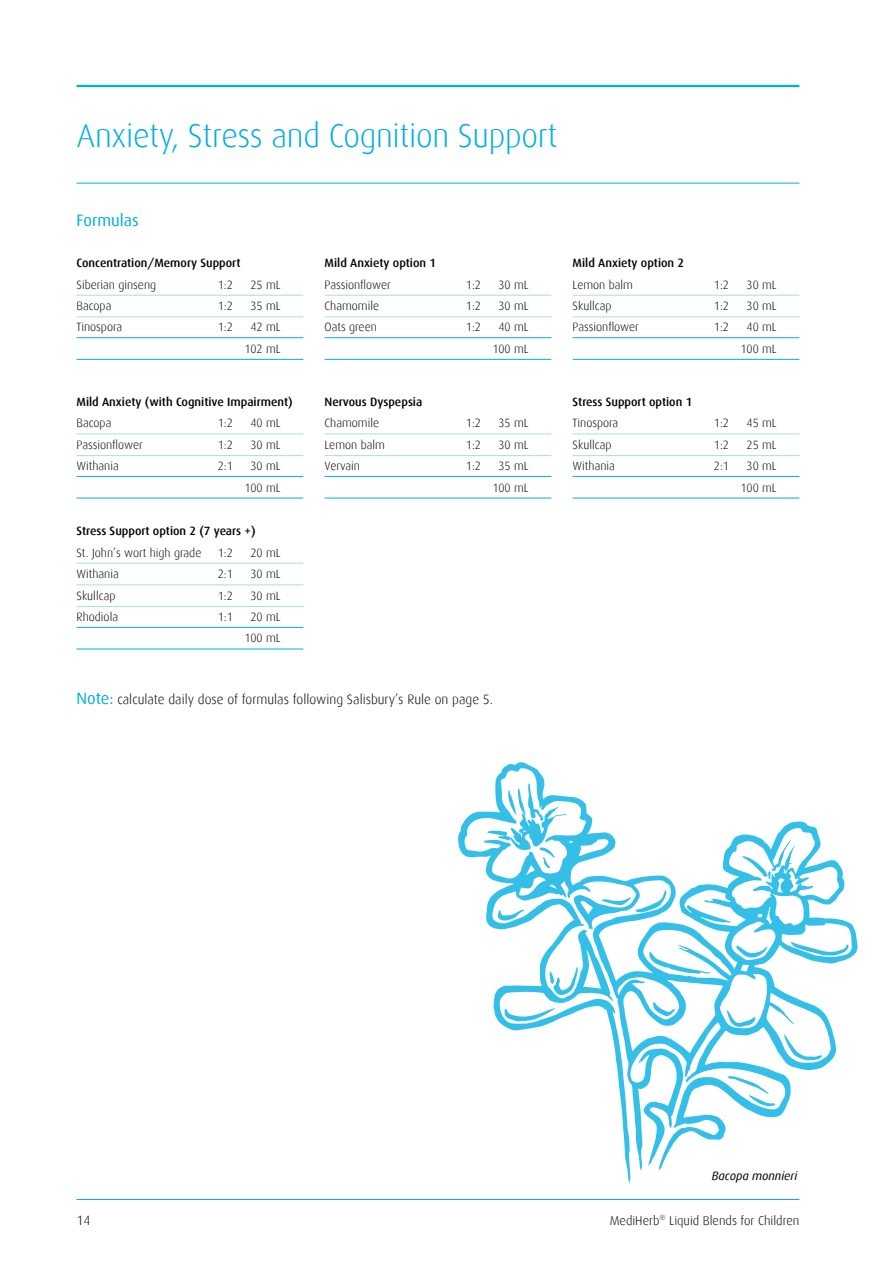
<style>
.page{position:relative;width:893px;height:1263px;background:#fff}
.page>*{position:absolute;margin:0;border:0;box-sizing:border-box;transform-origin:0 0}
.t1{font:300 33px "Dax";letter-spacing:-.01em;color:#00afe2}
.t2{font:16.5px "Dax";color:#00afe2}
.t3{font:300 13.5px "Dax";color:#000}
.t4{font:300 12.75px "Dax";color:#000}
.t5{font:300 12px/21.8px "Dax";color:#000;text-align:center}
.t6{font:500 12px "Dax";color:#000}
.t7{font:italic 12px "Dax";color:#000}
.s1{font-weight:400;font-size:16.5px;color:#00afe2}
</style>
<div class="page">
<hr style="left:77px;top:85px;width:722px;height:2px;background:#00afe2">
<hr style="left:77px;top:183px;width:722px;height:1px;background:#00afe2">
<hr style="left:77px;top:295px;width:226px;height:1px;background:#aed8f1">
<hr style="left:77px;top:317px;width:226px;height:1px;background:#aed8f1">
<hr style="left:77px;top:337px;width:226px;height:1px;background:#00afe2">
<hr style="left:77px;top:359px;width:226px;height:1px;background:#00afe2">
<hr style="left:325px;top:295px;width:226px;height:1px;background:#aed8f1">
<hr style="left:325px;top:317px;width:226px;height:1px;background:#aed8f1">
<hr style="left:325px;top:337px;width:226px;height:1px;background:#00afe2">
<hr style="left:325px;top:359px;width:226px;height:1px;background:#00afe2">
<hr style="left:573px;top:295px;width:226px;height:1px;background:#aed8f1">
<hr style="left:573px;top:317px;width:226px;height:1px;background:#aed8f1">
<hr style="left:573px;top:337px;width:226px;height:1px;background:#00afe2">
<hr style="left:573px;top:359px;width:226px;height:1px;background:#00afe2">
<hr style="left:77px;top:434px;width:226px;height:1px;background:#aed8f1">
<hr style="left:77px;top:455px;width:226px;height:1px;background:#aed8f1">
<hr style="left:77px;top:476px;width:226px;height:1px;background:#00afe2">
<hr style="left:77px;top:498px;width:226px;height:1px;background:#00afe2">
<hr style="left:325px;top:434px;width:226px;height:1px;background:#aed8f1">
<hr style="left:325px;top:455px;width:226px;height:1px;background:#aed8f1">
<hr style="left:325px;top:476px;width:226px;height:1px;background:#00afe2">
<hr style="left:325px;top:498px;width:226px;height:1px;background:#00afe2">
<hr style="left:573px;top:434px;width:226px;height:1px;background:#aed8f1">
<hr style="left:573px;top:455px;width:226px;height:1px;background:#aed8f1">
<hr style="left:573px;top:476px;width:226px;height:1px;background:#00afe2">
<hr style="left:573px;top:498px;width:226px;height:1px;background:#00afe2">
<hr style="left:77px;top:563px;width:226px;height:1px;background:#aed8f1">
<hr style="left:77px;top:585px;width:226px;height:1px;background:#aed8f1">
<hr style="left:77px;top:606px;width:226px;height:1px;background:#aed8f1">
<hr style="left:77px;top:627px;width:226px;height:1px;background:#00afe2">
<hr style="left:77px;top:649px;width:226px;height:1px;background:#00afe2">
<svg style="left:458px;top:762px;width:399px;height:421px"></svg>
<svg style="left:504px;top:1008px;width:51px;height:14px"></svg>
<svg style="left:498px;top:909px;width:26px;height:12px"></svg>
<svg style="left:602px;top:890px;width:64px;height:22px"></svg>
<svg style="left:728px;top:1076px;width:47px;height:30px"></svg>
<svg style="left:550px;top:967px;width:28px;height:28px"></svg>
<svg style="left:487px;top:783px;width:80px;height:85px"></svg>
<svg style="left:742px;top:856px;width:29px;height:23px"></svg>
<svg style="left:784px;top:1034px;width:38px;height:26px"></svg>
<svg style="left:649px;top:951px;width:61px;height:23px"></svg>
<svg style="left:727px;top:1010px;width:29px;height:17px"></svg>
<svg style="left:791px;top:941px;width:57px;height:15px"></svg>
<svg style="left:653px;top:1002px;width:22px;height:14px"></svg>
<svg style="left:736px;top:945px;width:31px;height:13px"></svg>
<hr style="left:77px;top:1199px;width:722px;height:1px;background:#00afe2">
<h1 class="t1" style="left:77px;top:117px;width:482px">Anxiety, Stress and Cognition Support</h1>
<h2 class="t2" style="left:77px;top:211px;width:64px">Formulas</h2>
<p class="t6" style="left:77px;top:256px;width:165px">Concentration/Memory Support</p>
<p class="t5" style="left:77px;top:274px;width:81px">Siberian ginseng</p>
<p class="t5" style="left:218px;top:274px;width:17px">1:2</p>
<p class="t5" style="left:250px;top:274px;width:32px">25 mL</p>
<p class="t5" style="left:77px;top:295px;width:36px">Bacopa</p>
<p class="t5" style="left:218px;top:295px;width:17px">1:2</p>
<p class="t5" style="left:250px;top:295px;width:32px">35 mL</p>
<p class="t5" style="left:77px;top:316px;width:47px">Tinospora</p>
<p class="t5" style="left:218px;top:316px;width:17px">1:2</p>
<p class="t5" style="left:244px;top:316px;width:38px">42 mL<br>102 mL</p>
<p class="t6" style="left:77px;top:395px;width:218px">Mild Anxiety (with Cognitive Impairment)</p>
<p class="t5" style="left:77px;top:412px;width:36px">Bacopa</p>
<p class="t5" style="left:218px;top:412px;width:17px">1:2</p>
<p class="t5" style="left:250px;top:412px;width:32px">40 mL</p>
<p class="t5" style="left:77px;top:434px;width:68px">Passionflower</p>
<p class="t5" style="left:218px;top:434px;width:17px">1:2</p>
<p class="t5" style="left:250px;top:434px;width:32px">30 mL</p>
<p class="t5" style="left:77px;top:455px;width:44px">Withania</p>
<p class="t5" style="left:218px;top:455px;width:17px">2:1</p>
<p class="t5" style="left:244px;top:455px;width:38px">30 mL<br>100 mL</p>
<p class="t6" style="left:77px;top:524px;width:181px">Stress Support option 2 (7 years +)</p>
<p class="t5" style="left:77px;top:542px;width:126px">St. John’s wort high grade</p>
<p class="t5" style="left:218px;top:542px;width:17px">1:2</p>
<p class="t5" style="left:250px;top:542px;width:32px">20 mL</p>
<p class="t5" style="left:77px;top:563px;width:44px">Withania</p>
<p class="t5" style="left:218px;top:563px;width:17px">2:1</p>
<p class="t5" style="left:250px;top:563px;width:32px">30 mL</p>
<p class="t5" style="left:77px;top:585px;width:40px">Skullcap</p>
<p class="t5" style="left:218px;top:585px;width:17px">1:2</p>
<p class="t5" style="left:250px;top:585px;width:32px">30 mL</p>
<p class="t5" style="left:77px;top:606px;width:43px">Rhodiola</p>
<p class="t5" style="left:218px;top:606px;width:17px">1:1</p>
<p class="t5" style="left:244px;top:606px;width:38px">20 mL<br>100 mL</p>
<p class="t6" style="left:325px;top:256px;width:113px">Mild Anxiety option 1</p>
<p class="t5" style="left:325px;top:274px;width:68px">Passionflower</p>
<p class="t5" style="left:466px;top:274px;width:17px">1:2</p>
<p class="t5" style="left:498px;top:274px;width:32px">30 mL</p>
<p class="t5" style="left:325px;top:295px;width:56px">Chamomile</p>
<p class="t5" style="left:466px;top:295px;width:17px">1:2</p>
<p class="t5" style="left:498px;top:295px;width:32px">30 mL</p>
<p class="t5" style="left:325px;top:316px;width:54px">Oats green</p>
<p class="t5" style="left:466px;top:316px;width:17px">1:2</p>
<p class="t5" style="left:492px;top:316px;width:38px">40 mL<br>100 mL</p>
<p class="t6" style="left:325px;top:395px;width:99px">Nervous Dyspepsia</p>
<p class="t5" style="left:325px;top:412px;width:56px">Chamomile</p>
<p class="t5" style="left:466px;top:412px;width:17px">1:2</p>
<p class="t5" style="left:498px;top:412px;width:32px">35 mL</p>
<p class="t5" style="left:325px;top:434px;width:62px">Lemon balm</p>
<p class="t5" style="left:466px;top:434px;width:17px">1:2</p>
<p class="t5" style="left:498px;top:434px;width:32px">30 mL</p>
<p class="t5" style="left:325px;top:455px;width:37px">Vervain</p>
<p class="t5" style="left:466px;top:455px;width:17px">1:2</p>
<p class="t5" style="left:492px;top:455px;width:38px">35 mL<br>100 mL</p>
<p class="t3" style="left:77px;top:691px;width:418px"><span class="s1">Note:</span> calculate daily dose of formulas following Salisbury’s Rule on page 5.</p>
<p class="t6" style="left:573px;top:256px;width:113px">Mild Anxiety option 2</p>
<p class="t5" style="left:573px;top:274px;width:62px">Lemon balm</p>
<p class="t5" style="left:714px;top:274px;width:17px">1:2</p>
<p class="t5" style="left:747px;top:274px;width:32px">30 mL</p>
<p class="t5" style="left:573px;top:295px;width:40px">Skullcap</p>
<p class="t5" style="left:714px;top:295px;width:17px">1:2</p>
<p class="t5" style="left:747px;top:295px;width:32px">30 mL</p>
<p class="t5" style="left:573px;top:316px;width:68px">Passionflower</p>
<p class="t5" style="left:714px;top:316px;width:17px">1:2</p>
<p class="t5" style="left:740px;top:316px;width:38px">40 mL<br>100 mL</p>
<p class="t6" style="left:573px;top:395px;width:121px">Stress Support option 1</p>
<p class="t5" style="left:573px;top:412px;width:47px">Tinospora</p>
<p class="t5" style="left:714px;top:412px;width:17px">1:2</p>
<p class="t5" style="left:747px;top:412px;width:32px">45 mL</p>
<p class="t5" style="left:573px;top:434px;width:40px">Skullcap</p>
<p class="t5" style="left:714px;top:434px;width:17px">1:2</p>
<p class="t5" style="left:747px;top:434px;width:32px">25 mL</p>
<p class="t5" style="left:573px;top:455px;width:44px">Withania</p>
<p class="t5" style="left:714px;top:455px;width:17px">2:1</p>
<p class="t5" style="left:740px;top:455px;width:38px">30 mL<br>100 mL</p>
<p class="t7" style="left:712px;top:1169px;width:87px">Bacopa monnieri</p>
<p class="t3" style="left:77px;top:1213px;width:15px">14</p>
<p class="t4" style="left:610px;top:1213px;width:191px">MediHerb<sup>®</sup> Liquid Blends for Children</p>
</div>
